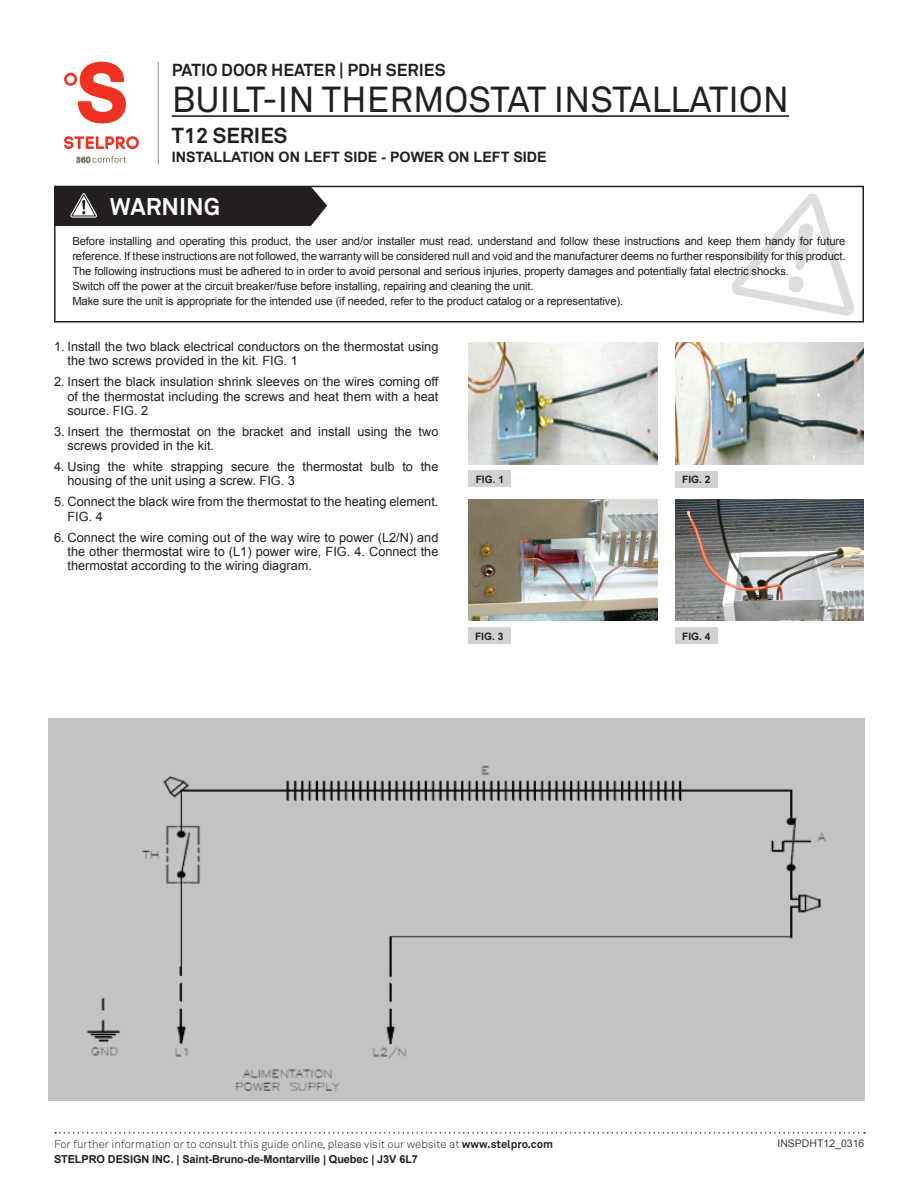
<style>
.page{position:relative;width:918px;height:1188px;background:#fff}
.page>*{position:absolute;margin:0;border:0;box-sizing:border-box;transform-origin:0 0}
.t1{font:35.85px "Akkurat";color:#231f20}
.t2{font:700 24px "Akkurat";color:#fff}
.t3{font:700 21.45px "Akkurat";color:#231f20}
.t4{font:700 17.25px "Akkurat";color:#231f20}
.t5{font:700 14.4px "Arial";color:#231f20}
.t6{font:12.75px/14.2px "Arial";color:#231f20}
.t7{font:11.25px/15px "Arial";letter-spacing:-.01em;color:#231f20}
.t8{font:300 11.25px "Akkurat";color:#231f20}
.t9{font:700 10.95px "Arial";letter-spacing:-.01em;color:#231f20}
.t10{font:10.5px "Arial";color:#3e3e3f}
.t11{font:700 10.2px "Arial";color:#231f20}
.s1{font-weight:700}
</style>
<div class="page">
<svg style="left:55px;top:1132px;width:810px;height:2px"></svg>
<hr style="left:158px;top:62px;width:1px;height:102px;background:#939598">
<div style="left:54px;top:186px;width:810px;height:137px;border:2px solid #231f20"></div>
<svg style="left:731px;top:194px;width:123px;height:122px"></svg>
<div style="left:55px;top:186px;width:272px;height:40px;background:#231f20"></div>
<hr style="left:172px;top:115px;width:617px;height:2px;background:#231f20">
<div style="left:469px;top:471px;width:42px;height:16px;background:#d1d2d4"></div>
<div style="left:675px;top:471px;width:43px;height:16px;background:#d1d2d4"></div>
<div style="left:675px;top:628px;width:43px;height:16px;background:#d1d2d4"></div>
<div style="left:468px;top:628px;width:43px;height:16px;background:#d1d2d4"></div>
<img style="left:469px;top:343px;width:189px;height:121px">
<img style="left:469px;top:499px;width:189px;height:122px">
<img style="left:675px;top:343px;width:189px;height:121px">
<img style="left:675px;top:499px;width:189px;height:122px">
<div style="left:48px;top:718px;width:817px;height:382px;background:#c3c3c3"></div>
<svg style="left:64px;top:136px;width:75px;height:13px"></svg>
<svg style="left:64px;top:62px;width:62px;height:61px"></svg>
<svg style="left:77px;top:156px;width:49px;height:7px"></svg>
<h3 class="t4" style="left:172px;top:59px;width:123px">PATIO DOOR HEATER</h3>
<h3 class="t4" style="left:339px;top:59px;width:20px">| PDH</h3>
<h3 class="t4" style="left:386px;top:59px;width:11px">SERIES</h3>
<h1 class="t1" style="left:172px;top:77px;width:619px">BU ILT-IN THERMOSTAT INSTALLATION</h1>
<h3 class="t3" style="left:172px;top:122px;width:55px">T12 SERIES</h3>
<p class="t5" style="left:172px;top:147px;width:377px">INSTALLATION ON LEFT SIDE - POWER ON LEFT SIDE</p>
<h2 class="t2" style="left:110px;top:191px;width:36px">WARNIN</h2>
<h2 class="t2" style="left:204px;top:191px;width:18px">G</h2>
<p class="t7" style="left:72px;top:233px;width:775px">Before installing and operating this product, the user and/or installer must read, understand and follow these instructions and keep them handy for future reference. If these instructions are not followed, the warranty will be considered null and void and the manufacturer deems no further responsibility for this product.<br>The following instructions must be adhered to in order to avoid personal and serious injuries, property damages and potentially fatal electric shocks.<br>Switch off the power at the circuit breaker/fuse before installing, repairing and cleaning the unit.<br>Make sure the unit is appropriate for the intended use (if needed, refer to the product catalog or a representative).</p>
<p class="t6" style="left:68px;top:340px;width:372px;text-indent:-14px">1. Install the two black electrical conductors on the thermostat using the two screws provided in the kit. FIG. 1</p>
<p class="t6" style="left:68px;top:375px;width:372px;text-align:justify;text-indent:-14px">2. Insert the black insulation shrink sleeves on the wires coming off of the thermostat including the screws and heat them with a heat source. FIG. 2</p>
<p class="t6" style="left:68px;top:424px;width:372px;text-indent:-14px">3. Insert the thermostat on the bracket and install using the two screws provided in the kit.</p>
<p class="t6" style="left:68px;top:460px;width:372px;text-indent:-14px">4. Using the white strapping secure the thermostat bulb to the housing of the unit using a screw. FIG. 3</p>
<p class="t6" style="left:68px;top:495px;width:372px;text-indent:-14px">5. Connect the black wire from the thermostat to the heating element.<br>FIG. 4</p>
<p class="t6" style="left:68px;top:530px;width:372px;text-align:justify;text-indent:-14px">6. Connect the wire coming out of the way wire to power (L2/N) and the other thermostat wire to (L1) power wire, FIG. 4. Connect the thermostat according to the wiring diagram.</p>
<p class="t11" style="left:476px;top:472px;width:30px">FIG. 1</p>
<p class="t11" style="left:682px;top:472px;width:30px">FIG. 2</p>
<p class="t11" style="left:475px;top:629px;width:30px">FIG. 3</p>
<p class="t11" style="left:682px;top:629px;width:30px">FIG. 4</p>
<p class="t8" style="left:54px;top:1137px;width:501px">For further information or to consult this guide online, please visit our website at <span class="s1">WWW.STELPRO.COM</span></p>
<p class="t10" style="left:777px;top:1136px;width:88px">INSPDHT12_0316</p>
<p class="t9" style="left:54px;top:1152px;width:366px">STELPRO DESIGN INC. | SAINT-BRUNO-DE-MONTARVILLE | QUEBEC | J3V 6L7</p>
</div>
